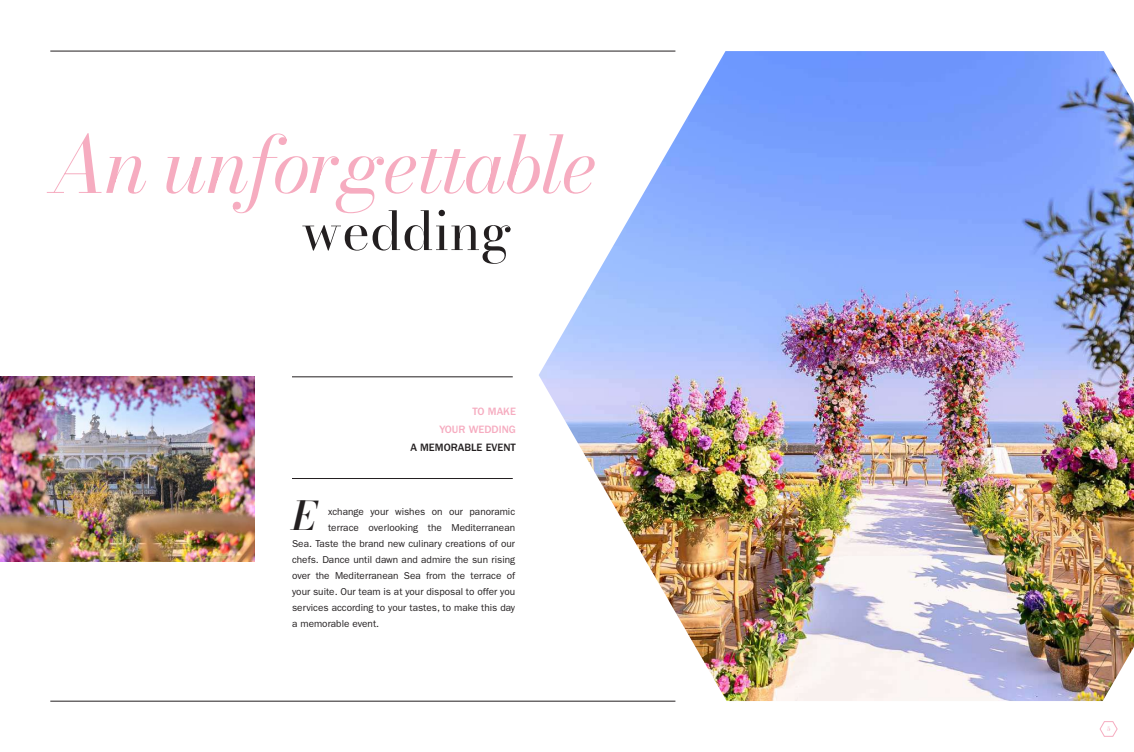
<style>
.page{position:relative;width:1134px;height:752px;background:#fff}
.page>*{position:absolute;margin:0;border:0;box-sizing:border-box;transform-origin:0 0}
.t1{font:italic 78.1px "Bodoni Moda 18 pt";letter-spacing:-.025em;color:#f6acc0}
.t2{font:53px "Bodoni Moda 18 pt";color:#231f20}
.t3{font:italic 600 39.2px "Bodoni Moda 18 pt";color:#231f20}
.t4{font:500 11px/18px "ITC Franklin Gothic Std";color:#f6acc0;text-align:right}
.t5{font:500 11px "ITC Franklin Gothic Std";color:#231f20}
.t6{font:10px "ITC Franklin Gothic Std";color:#231f20}
.t7{font:7px "Modern";color:#f6acc0}
</style>
<div class="page">
<svg style="left:1100px;top:721px;width:17px;height:15px"></svg>
<img style="left:539px;top:51px;width:595px;height:649px">
<img style="left:0;top:376px;width:255px;height:185px">
<hr style="left:292px;top:478px;width:221px;height:1px;background:#231f20">
<hr style="left:292px;top:376px;width:221px;height:1px;background:#231f20">
<hr style="left:50px;top:51px;width:625px;height:1px;background:#231f20">
<hr style="left:50px;top:700px;width:625px;height:1px;background:#231f20">
<h1 class="t1" style="left:50px;top:111px;width:549px">An unforgettable</h1>
<h2 class="t2" style="left:302px;top:194px;width:212px">wedding</h2>
<p class="t4" style="left:439px;top:402px;width:78px">TO MAKE<br>YOUR WEDDING</p>
<p class="t5" style="left:410px;top:441px;width:107px">A MEMORABLE EVENT</p>
<h3 class="t3" style="left:292px;top:489px;width:25px">E</h3>
<p class="t6" style="left:328px;top:506px;width:188px">xchange your wishes on our panoramic</p>
<p class="t6" style="left:328px;top:522px;width:188px">terrace overlooking the Mediterranean</p>
<p class="t6" style="left:292px;top:538px;width:224px">Sea. Taste the brand new culinary creations of our</p>
<p class="t6" style="left:292px;top:554px;width:224px">chefs. Dance until dawn and admire the sun rising</p>
<p class="t6" style="left:292px;top:570px;width:224px">over the Mediterranean Sea from the terrace of</p>
<p class="t6" style="left:292px;top:586px;width:224px">your suite. Our team is at your disposal to offer you</p>
<p class="t6" style="left:292px;top:602px;width:225px">services according to your tastes, to make this day</p>
<p class="t6" style="left:292px;top:618px;width:89px">a memorable event.</p>
<p class="t7" style="left:1107px;top:724px;width:5px">5</p>
</div>
